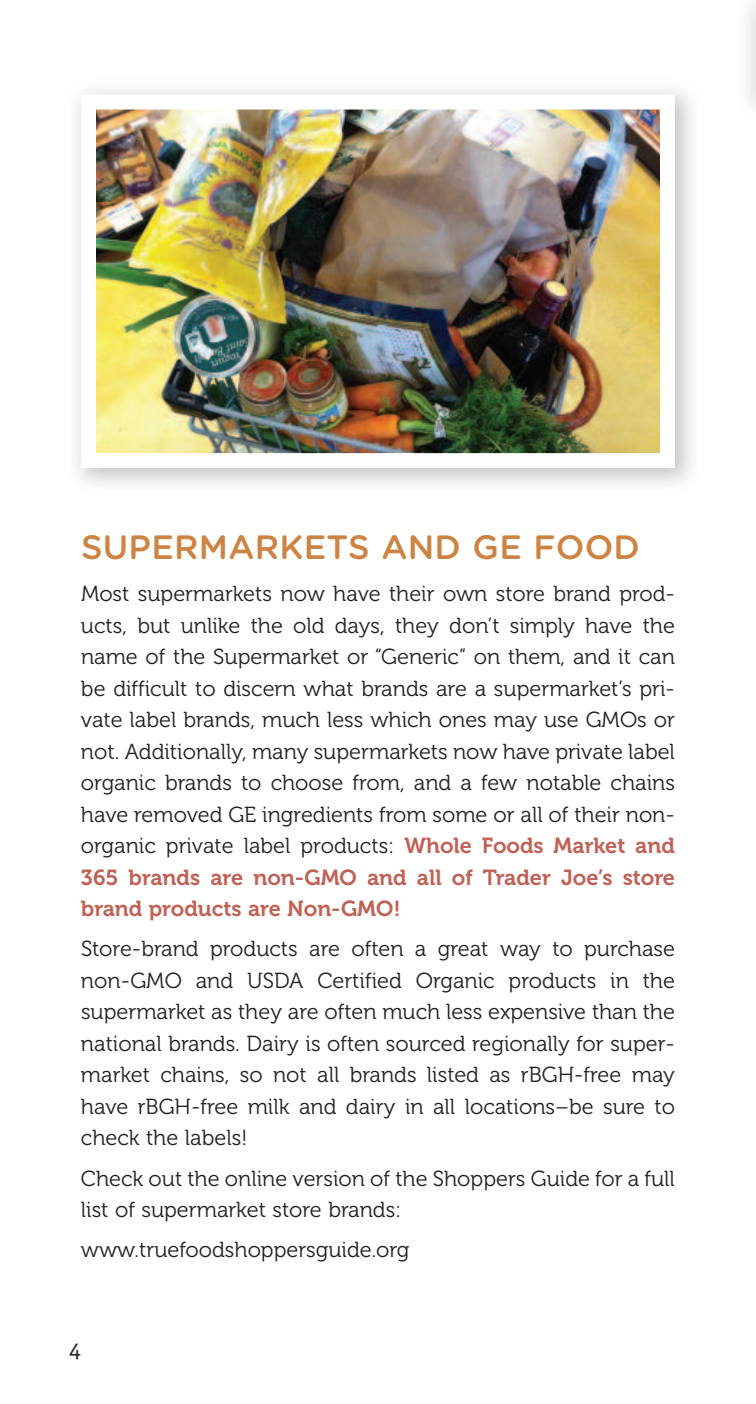
<style>
.page{position:relative;width:756px;height:1404px;background:#fff}
.page>*{position:absolute;margin:0;border:0;box-sizing:border-box;transform-origin:0 0}
.t1{font:500 33.6px "Gotham Rounded";letter-spacing:.005em;color:#cd8442}
.t2{font:24px "Officina Serif";color:#231f20}
.t3{font:21.6px/31.5px "Museo 300";color:#231f20;text-align:justify}
.t4{font:21.6px/31.5px "Museo 700";color:#c16155}
.s1{font-family:"Museo 700";color:#c16155}
</style>
<div class="page">
<img style="left:97px;top:110px;width:562px;height:342px">
<h1 class="t1" style="left:81px;top:535px;width:560px">SUPERMARKETS AND GE FOOD</h1>
<p class="t3" style="left:81px;top:580px;width:596px">Most supermarkets now have their own store brand prod&shy;ucts, but unlike the old days, they don’t simply have the name of the Supermarket or “Generic” on them, and it can be difficult to discern what brands are a supermarket’s pri&shy;vate label brands, much less which ones may use GMOs or not. Additionally, many supermarkets now have private label organic brands to choose from, and a few notable chains have removed GE ingredients from some or all of their non&shy;organic private label products: <span class="s1">Whole Foods Market and</span></p>
<p class="t4" style="left:81px;top:864px;width:596px">365 brands are non-GMO and all of Trader Joe’s store brand products are Non-GMO!</p>
<p class="t3" style="left:81px;top:935px;width:596px">Store-brand products are often a great way to purchase non-GMO and USDA Certified Organic products in the supermarket as they are often much less expensive than the national brands. Dairy is often sourced regionally for super&shy;market chains, so not all brands listed as rBGH-free may have rBGH-free milk and dairy in all locations–be sure to check the labels!</p>
<p class="t3" style="left:81px;top:1164px;width:596px">Check out the online version of the Shoppers Guide for a full list of supermarket store brands:</p>
<p class="t3" style="left:81px;top:1236px;width:330px">www.truefoodshoppersguide.org</p>
<p class="t2" style="left:69px;top:1337px;width:13px">4</p>
</div>
